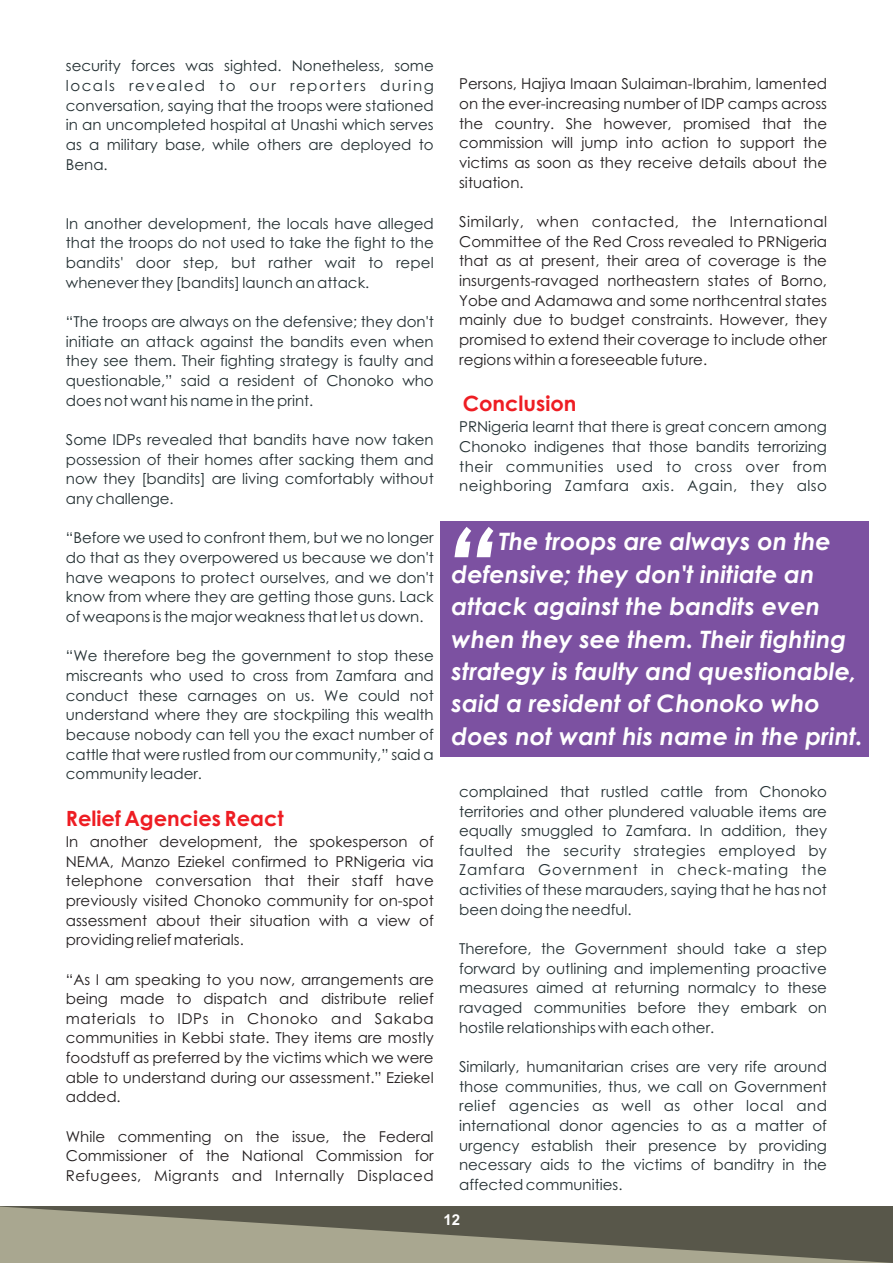
<style>
.page{position:relative;width:893px;height:1263px;background:#fff}
.page>*{position:absolute;margin:0;border:0;box-sizing:border-box;transform-origin:0 0}
.t1{font:italic 700 24px/32.4px "Century Gothic";color:#fff}
.t2{font:700 21px "Century Gothic";color:#ee1d23}
.t3{font:15px/19.6px "Century Gothic";color:#243033;text-align:justify}
.t4{font:15px/19.6px "Century Gothic";color:#231f20;text-align:justify}
.t5{font:700 15px "Arial";color:#fff}
</style>
<div class="page">
<div style="left:441px;top:521px;width:428px;height:236px;background:#7c51a1"></div>
<svg style="left:454px;top:527px;width:39px;height:30px"></svg>
<svg style="left:0;top:1206px;width:893px;height:57px"></svg>
<p class="t3" style="left:66px;top:58px;width:369px">security forces was sighted. Nonetheless, some locals revealed to our reporters during conversation, saying that the troops were stationed in an uncompleted hospital at Unashi which serves as a military base, while others are deployed to Bena.</p>
<p class="t3" style="left:66px;top:215px;width:369px">In another development, the locals have alleged that the troops do not used to take the fight to the bandits' door step, but rather wait to repel whenever they [bandits] launch an attack.</p>
<p class="t3" style="left:66px;top:313px;width:369px">“The troops are always on the defensive; they don't initiate an attack against the bandits even when they see them. Their fighting strategy is faulty and questionable,” said a resident of Chonoko who does not want his name in the print.</p>
<p class="t3" style="left:66px;top:431px;width:369px">Some IDPs revealed that bandits have now taken possession of their homes after sacking them and now they [bandits] are living comfortably without any challenge.</p>
<p class="t3" style="left:66px;top:529px;width:369px">“Before we used to confront them, but we no longer do that as they overpowered us because we don't have weapons to protect ourselves, and we don't know from where they are getting those guns. Lack of weapons is the major weakness that let us down.</p>
<p class="t3" style="left:66px;top:647px;width:369px">“We therefore beg the government to stop these miscreants who used to cross from Zamfara and conduct these carnages on us. We could not understand where they are stockpiling this wealth because nobody can tell you the exact number of cattle that were rustled from our community,” said a community leader.</p>
<h2 class="t2" style="left:66px;top:810px;width:219px">Relief Agencies React</h2>
<p class="t4" style="left:66px;top:833px;width:369px">In another development, the spokesperson of NEMA, Manzo Eziekel confirmed to PRNigeria via telephone conversation that their staff have previously visited Chonoko community for on-spot assessment about their situation with a view of providing relief materials.</p>
<p class="t4" style="left:66px;top:970px;width:369px">“As I am speaking to you now, arrangements are being made to dispatch and distribute relief materials to IDPs in Chonoko and Sakaba communities in Kebbi state. They items are mostly foodstuff as preferred by the victims which we were able to understand during our assessment.” Eziekel added.</p>
<p class="t4" style="left:66px;top:1128px;width:369px">While commenting on the issue, the Federal Commissioner of the National Commission for Refugees, Migrants and Internally Displaced</p>
<p class="t4" style="left:459px;top:75px;width:369px">Persons, Hajiya Imaan Sulaiman-Ibrahim, lamented on the ever-increasing number of IDP camps across the country. She however, promised that the commission will jump into action to support the victims as soon as they receive details about the situation.</p>
<p class="t4" style="left:459px;top:213px;width:369px">Similarly, when contacted, the International Committee of the Red Cross revealed to PRNigeria that as at present, their area of coverage is the insurgents-ravaged northeastern states of Borno, Yobe and Adamawa and some northcentral states mainly due to budget constraints. However, they promised to extend their coverage to include other regions within a foreseeable future.</p>
<h2 class="t2" style="left:463px;top:395px;width:115px">Conclusion</h2>
<p class="t3" style="left:459px;top:418px;width:369px">PRNigeria learnt that there is great concern among Chonoko indigenes that those bandits terrorizing their communities used to cross over from neighboring Zamfara axis. Again, they also</p>
<h1 class="t1" style="left:452px;top:528px;width:413px;text-indent:47px">The troops are always on the defensive; they don't initiate an attack against the bandits even when they see them. Their fighting strategy is faulty and questionable, said a resident of Chonoko who does not want his name in the print.</h1>
<p class="t3" style="left:459px;top:783px;width:369px">complained that rustled cattle from Chonoko territories and other plundered valuable items are equally smuggled to Zamfara. In addition, they faulted the security strategies employed by Zamfara Government in check-mating the activities of these marauders, saying that he has not been doing the needful.</p>
<p class="t3" style="left:459px;top:940px;width:369px">Therefore, the Government should take a step forward by outlining and implementing proactive measures aimed at returning normalcy to these ravaged communities before they embark on hostile relationships with each other.</p>
<p class="t3" style="left:459px;top:1058px;width:369px">Similarly, humanitarian crises are very rife around those communities, thus, we call on Government relief agencies as well as other local and international donor agencies to as a matter of urgency establish their presence by providing necessary aids to the victims of banditry in the affected communities.</p>
<p class="t5" style="left:444px;top:1214px;width:18px">12</p>
</div>
